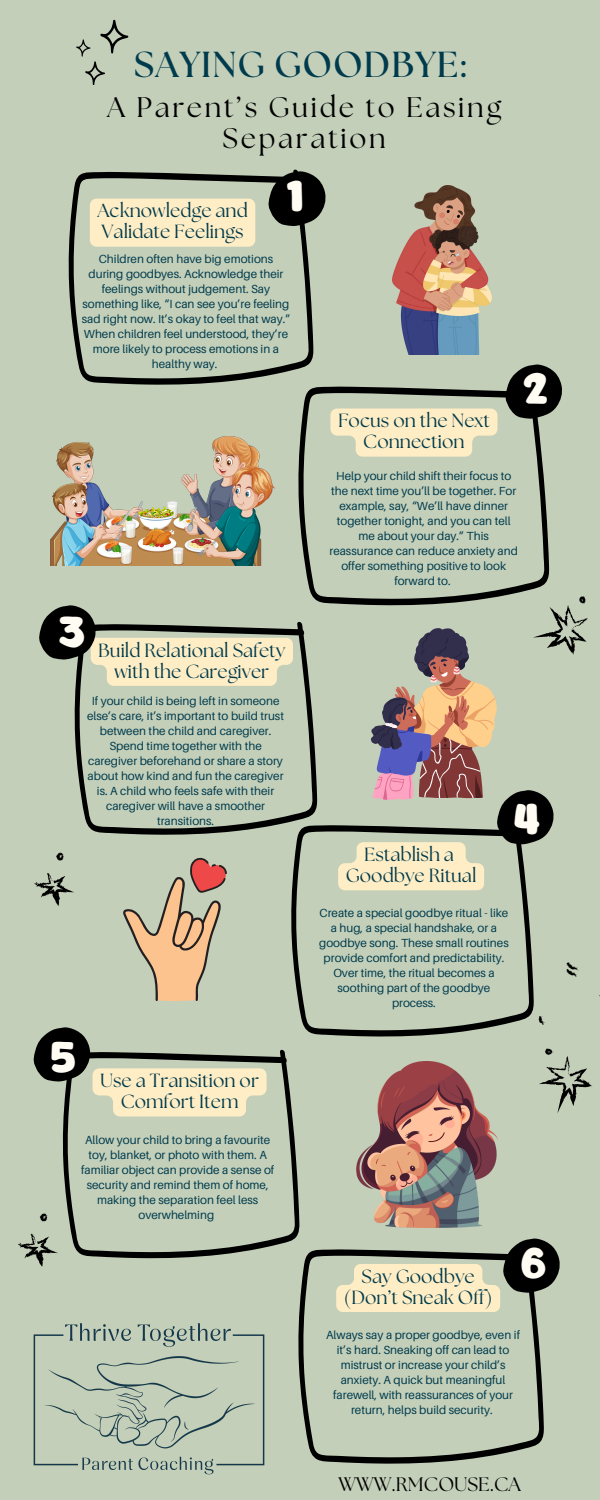
<style>
.page{position:relative;width:600px;height:1500px;background:#c3cfb9}
.page>*{position:absolute;margin:0;border:0;box-sizing:border-box;transform-origin:0 0}
.t1{font:39.2px "Mango";color:#fffcf3}
.t2{font:700 36.1px "The Seasons";letter-spacing:.03em;color:#003b4d}
.t3{font:28.3px/30.8px "The Seasons";letter-spacing:.095em;color:#000;text-align:center}
.t4{font:19.5px "The Seasons";color:#000}
.t5{font:19px/21px "The Seasons";color:#003b4d;text-align:center}
.t6{font:11.7px/15px "Aileron";color:#003b4d;text-align:center}
</style>
<div class="page">
<svg style="left:298px;top:1249px;width:246px;height:215px"></svg>
<svg style="left:62px;top:1049px;width:237px;height:210px"></svg>
<svg style="left:291px;top:825px;width:241px;height:212px"></svg>
<svg style="left:298px;top:386px;width:250px;height:218px"></svg>
<svg style="left:74px;top:622px;width:243px;height:213px"></svg>
<svg style="left:505px;top:364px;width:57px;height:54px"></svg>
<svg style="left:39px;top:605px;width:254px;height:81px"></svg>
<svg style="left:68px;top:169px;width:245px;height:216px"></svg>
<svg style="left:269px;top:171px;width:57px;height:55px"></svg>
<svg style="left:336px;top:1238px;width:224px;height:74px"></svg>
<svg style="left:76px;top:20px;width:52px;height:65px"></svg>
<svg style="left:34px;top:852px;width:40px;height:54px"></svg>
<svg style="left:492px;top:954px;width:108px;height:159px"></svg>
<svg style="left:18px;top:1213px;width:40px;height:54px"></svg>
<svg style="left:123px;top:857px;width:104px;height:144px"></svg>
<img style="left:357px;top:1061px;width:140px;height:166px">
<img style="left:392px;top:186px;width:100px;height:168px">
<img style="left:50px;top:436px;width:225px;height:129px">
<img style="left:33px;top:1323px;width:232px;height:152px">
<svg style="left:338px;top:529px;width:250px;height:361px"></svg>
<div style="left:90px;top:199px;width:165px;height:48px;background:#ffeec5"></div>
<svg style="left:330px;top:409px;width:168px;height:48px;background:#f6e9c3"></svg>
<svg style="left:33px;top:1027px;width:234px;height:89px"></svg>
<p class="t2" style="left:134px;top:48px;width:333px">SAYING GOODBYE:</p>
<p class="t3" style="left:107px;top:94px;width:396px">A Parent’s Guide to Easing<br>Separation</p>
<p class="t1" style="left:286px;top:179px;width:19px">1</p>
<p class="t5" style="left:97px;top:202px;width:152px">Acknowledge and</p>
<p class="t5" style="left:102px;top:223px;width:144px">Validate Feelings</p>
<h4 class="t6" style="left:82px;top:251px;width:210px">Children often have big emotions during goodbyes. Acknowledge their feelings without judgement. Say something like, “I can see you’re feeling sad right now. It’s okay to feel that way.” When children feel understood, they’re more likely to process emotions in a healthy way.</h4>
<p class="t1" style="left:58px;top:616px;width:28px">3</p>
<p class="t5" style="left:98px;top:641px;width:189px">Build Relational Safety with the Caregiver</p>
<p class="t6" style="left:87px;top:693px;width:198px">If your child is being left in someone else’s care, it’s important to build trust between the child and caregiver.<br>Spend time together with the caregiver beforehand or share a story about how kind and fun the caregiver is. A child who feels safe with their caregiver will have a smoother transitions.</p>
<p class="t1" style="left:50px;top:1041px;width:27px">5</p>
<p class="t5" style="left:100px;top:1071px;width:160px">Use a Transition or<br>Comfort Item</p>
<p class="t6" style="left:81px;top:1132px;width:195px">Allow your child to bring a favourite toy, blanket, or photo with them. A familiar object can provide a sense of security and remind them of home, making the separation feel less overwhelming</p>
<p class="t5" style="left:338px;top:411px;width:153px">Focus on the Next<br>Connection</p>
<p class="t1" style="left:523px;top:373px;width:27px">2</p>
<p class="t6" style="left:329px;top:468px;width:190px">Help your child shift their focus to the next time you’ll be together. For example, say, “We’ll have dinner together tonight, and you can tell me about your day.” This reassurance can reduce anxiety and offer something positive to look forward to.</p>
<p class="t5" style="left:346px;top:845px;width:132px">Establish a<br>Goodbye Ritual</p>
<p class="t1" style="left:513px;top:802px;width:29px">4</p>
<p class="t6" style="left:319px;top:906px;width:191px">Create a special goodbye ritual - like a hug, a special handshake, or a goodbye song. These small routines provide comfort and predictability.<br>Over time, the ritual becomes a soothing part of the goodbye process.</p>
<h1 class="t5" style="left:344px;top:1267px;width:150px">Say Goodbye (Don’t Sneak Off)</h1>
<h2 class="t1" style="left:521px;top:1247px;width:28px">6</h2>
<h4 class="t6" style="left:326px;top:1327px;width:195px">Always say a proper goodbye, even if it’s hard. Sneaking off can lead to mistrust or increase your child’s anxiety. A quick but meaningful farewell, with reassurances of your return, helps build security.</h4>
<p class="t4" style="left:338px;top:1475px;width:184px">WWW.RMCOUSE.CA</p>
</div>
